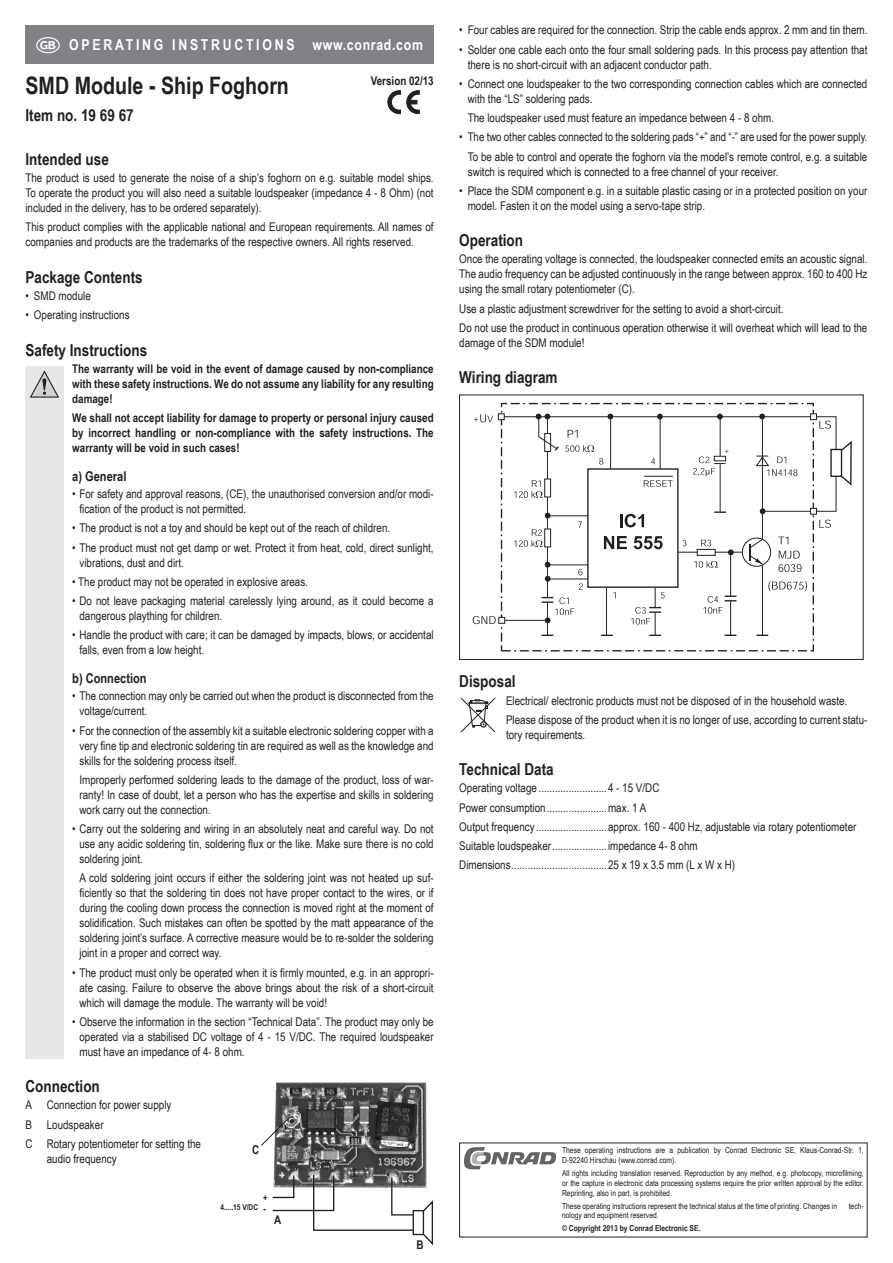
<style>
.page{position:relative;width:893px;height:1263px;background:#fff}
.page>*{position:absolute;margin:0;border:0;box-sizing:border-box;transform-origin:0 0}
.t1{font:700 24px "Arial Narrow";color:#231f20}
.t2{font:700 16.5px "Arial Narrow";color:#231f20}
.t3{font:700 15px "Arial Narrow";letter-spacing:.18em;color:#fff}
.t4{font:700 13.5px "Arial Narrow";color:#231f20}
.t5{font:12px/15px "Arial Narrow";color:#231f20}
.t6{font:700 12px/15px "Arial Narrow";color:#231f20;text-align:justify}
.t7{font:700 9.45px/11.6px "Arial Narrow";color:#231f20}
.t8{font:8.25px/9.9px "Arial Narrow";color:#231f20}
.t9{font:700 8.25px "Arial Narrow";color:#231f20}
.t10{font:700 8.1px "Arial Narrow";color:#231f20}
</style>
<div class="page">
<div style="left:25px;top:366px;width:39px;height:692px;background:#e6e7e9"></div>
<svg style="left:30px;top:370px;width:29px;height:28px"></svg>
<img style="left:273px;top:1082px;width:154px;height:106px">
<svg style="left:272px;top:1173px;width:142px;height:59px"></svg>
<div style="left:413px;top:1210px;width:11px;height:25px;border:1px solid #231f20"></div>
<svg style="left:421px;top:1200px;width:12px;height:45px"></svg>
<svg style="left:261px;top:1117px;width:29px;height:29px"></svg>
<div style="left:810px;top:413px;width:7px;height:7px;border:1px solid #231f20"></div>
<div style="left:459px;top:395px;width:404px;height:265px;border:1px solid #231f20"></div>
<svg style="left:473px;top:414px;width:379px;height:222px"></svg>
<svg style="left:460px;top:697px;width:36px;height:36px"></svg>
<div style="left:25px;top:26px;width:409px;height:38px;background:#808285"></div>
<svg style="left:388px;top:90px;width:31px;height:24px"></svg>
<svg style="left:464px;top:1147px;width:92px;height:22px"></svg>
<p class="t3" style="left:69px;top:36px;width:355px">OPERATING INSTRUCTIONS www.conrad.com</p>
<h1 class="t1" style="left:25px;top:71px;width:265px">SMD Module - Ship Foghorn</h1>
<h2 class="t2" style="left:25px;top:105px;width:110px">Item no. 19 69 67</h2>
<p class="t6" style="left:371px;top:73px;width:64px">Version 02/13</p>
<h2 class="t2" style="left:25px;top:150px;width:85px">Intended use</h2>
<p class="t5" style="left:25px;top:170px;width:410px;text-align:justify">The product is used to generate the noise of a ship’s foghorn on e.g. suitable model ships.<br>To operate the product you will also need a suitable loudspeaker (impedance 4 - 8 Ohm) (not included in the delivery, has to be ordered separately).</p>
<p class="t5" style="left:25px;top:219px;width:410px">This product complies with the applicable national and European requirements. All names of companies and products are the trademarks of the respective owners. All rights reserved.</p>
<h2 class="t2" style="left:25px;top:267px;width:119px">Package Contents</h2>
<p class="t5" style="left:25px;top:288px;width:67px">• SMD module</p>
<p class="t5" style="left:25px;top:307px;width:106px">• Operating instructions</p>
<h2 class="t2" style="left:25px;top:340px;width:123px">Safety Instructions</h2>
<p class="t6" style="left:72px;top:361px;width:363px">The warranty will be void in the event of damage caused by non-compliance with these safety instructions. We do not assume any liability for any resulting damage!</p>
<p class="t6" style="left:72px;top:410px;width:363px">We shall not accept liability for damage to property or personal injury caused by incorrect handling or non-compliance with the safety instructions. The warranty will be void in such cases!</p>
<p class="t4" style="left:72px;top:468px;width:56px">a) General</p>
<p class="t5" style="left:79px;top:486px;width:356px;text-indent:-7px">• For safety and approval reasons, (CE), the unauthorised conversion and/or modi&shy;fication of the product is not permitted.</p>
<p class="t5" style="left:72px;top:520px;width:319px">• The product is not a toy and should be kept out of the reach of children.</p>
<p class="t5" style="left:79px;top:540px;width:356px;text-indent:-7px">• The product must not get damp or wet. Protect it from heat, cold, direct sunlight, vibrations, dust and dirt.</p>
<p class="t5" style="left:72px;top:574px;width:237px">• The product may not be operated in explosive areas.</p>
<p class="t5" style="left:79px;top:593px;width:356px;text-indent:-7px">• Do not leave packaging material carelessly lying around, as it could become a dangerous plaything for children.</p>
<p class="t5" style="left:79px;top:627px;width:356px;text-indent:-7px">• Handle the product with care; it can be damaged by impacts, blows, or accidental falls, even from a low height.</p>
<p class="t4" style="left:72px;top:671px;width:76px">b) Connection</p>
<p class="t5" style="left:79px;top:688px;width:356px;text-indent:-7px">• The connection may only be carried out when the product is disconnected from the voltage/current.</p>
<p class="t5" style="left:79px;top:723px;width:356px;text-align:justify;text-indent:-7px">• For the connection of the assembly kit a suitable electronic soldering copper with a very fine tip and electronic soldering tin are required as well as the knowledge and skills for the soldering process itself.</p>
<p class="t5" style="left:79px;top:772px;width:356px;text-align:justify">Improperly performed soldering leads to the damage of the product, loss of war&shy;ranty! In case of doubt, let a person who has the expertise and skills in soldering work carry out the connection.</p>
<p class="t5" style="left:79px;top:821px;width:356px;text-align:justify;text-indent:-7px">• Carry out the soldering and wiring in an absolutely neat and careful way. Do not use any acidic soldering tin, soldering flux or the like. Make sure there is no cold soldering joint.</p>
<p class="t5" style="left:79px;top:870px;width:356px;text-align:justify">A cold soldering joint occurs if either the soldering joint was not heated up suf&shy;ficiently so that the soldering tin does not have proper contact to the wires, or if during the cooling down process the connection is moved right at the moment of solidification. Such mistakes can often be spotted by the matt appearance of the soldering joint’s surface. A corrective measure would be to re-solder the soldering joint in a proper and correct way.</p>
<p class="t5" style="left:79px;top:965px;width:356px;text-align:justify;text-indent:-7px">• The product must only be operated when it is firmly mounted, e.g. in an appropri&shy;ate casing. Failure to observe the above brings about the risk of a short-circuit which will damage the module. The warranty will be void!</p>
<p class="t5" style="left:79px;top:1014px;width:356px;text-align:justify;text-indent:-7px">• Observe the information in the section “Technical Data”. The product may only be operated via a stabilised DC voltage of 4 - 15 V/DC. The required loudspeaker must have an impedance of 4- 8 ohm.</p>
<h2 class="t2" style="left:25px;top:1077px;width:76px">Connection</h2>
<p class="t5" style="left:25px;top:1095px;width:177px;line-height:19.2px">A Connection for power supply<br>B Loudspeaker<br>C Rotary potentiometer for setting the</p>
<p class="t5" style="left:47px;top:1151px;width:72px">audio frequency</p>
<p class="t6" style="left:252px;top:1142px;width:9px">C</p>
<p class="t7" style="left:263px;top:1191px;width:6px">+ -</p>
<p class="t10" style="left:220px;top:1202px;width:39px">4.....15 V/DC</p>
<p class="t6" style="left:274px;top:1212px;width:9px">A</p>
<p class="t6" style="left:416px;top:1237px;width:9px">B</p>
<p class="t5" style="left:459px;top:22px;width:410px">• Four cables are required for the connection. Strip the cable ends approx. 2 mm and tin them.</p>
<p class="t5" style="left:468px;top:42px;width:401px;text-indent:-9px">• Solder one cable each onto the four small soldering pads. In this process pay attention that there is no short-circuit with an adjacent conductor path.</p>
<p class="t5" style="left:468px;top:76px;width:401px;text-indent:-9px">• Connect one loudspeaker to the two corresponding connection cables which are connected with the “LS” soldering pads.</p>
<p class="t5" style="left:468px;top:110px;width:308px">The loudspeaker used must feature an impedance between 4 - 8 ohm.</p>
<p class="t5" style="left:459px;top:127px;width:410px;line-height:19.2px;text-align:right">• The two other cables connected to the soldering pads “+” and “-” are used for the power supply.<br>To be able to control and operate the foghorn via the model’s remote control, e.g. a suitable</p>
<p class="t5" style="left:468px;top:164px;width:312px">switch is required which is connected to a free channel of your receiver.</p>
<p class="t5" style="left:468px;top:183px;width:401px;text-indent:-9px">• Place the SDM component e.g. in a suitable plastic casing or in a protected position on your model. Fasten it on the model using a servo-tape strip.</p>
<h2 class="t2" style="left:459px;top:231px;width:65px">Operation</h2>
<p class="t5" style="left:459px;top:252px;width:410px;text-align:justify">Once the operating voltage is connected, the loudspeaker connected emits an acoustic signal.<br>The audio frequency can be adjusted continuously in the range between approx. 160 to 400 Hz using the small rotary potentiometer (C).</p>
<p class="t5" style="left:459px;top:299px;width:410px;line-height:19.2px">Use a plastic adjustment screwdriver for the setting to avoid a short-circuit.<br>Do not use the product in continuous operation otherwise it will overheat which will lead to the</p>
<p class="t5" style="left:459px;top:335px;width:127px">damage of the SDM module!</p>
<h2 class="t2" style="left:459px;top:368px;width:100px">Wiring diagram</h2>
<h2 class="t2" style="left:459px;top:672px;width:58px">Disposal</h2>
<p class="t5" style="left:506px;top:691px;width:363px;line-height:19.2px">Electrical/ electronic products must not be disposed of in the household waste.<br>Please dispose of the product when it is no longer of use, according to current statu-</p>
<p class="t5" style="left:506px;top:727px;width:81px">tory requirements.</p>
<h2 class="t2" style="left:459px;top:760px;width:96px">Technical Data</h2>
<p class="t5" style="left:459px;top:778px;width:399px;line-height:19.2px">Operating voltage .........................4 - 15 V/DC<br>Power consumption ......................max. 1 A<br>Output frequency ..........................approx. 160 - 400 Hz, adjustable via rotary potentiometer Suitable loudspeaker ....................impedance 4- 8 ohm<br>Dimensions ...................................25 x 19 x 3.5 mm (L x W x H)</p>
<p class="t8" style="left:562px;top:1145px;width:303px">These operating instructions are a publication by Conrad Electronic SE, Klaus-Conrad-Str. 1,<br>D-92240 Hirschau (www.conrad.com).</p>
<p class="t8" style="left:562px;top:1168px;width:303px;text-align:justify">All rights including translation reserved. Reproduction by any method, e.g. photocopy, microfilming, or the capture in electronic data processing systems require the prior written approval by the editor.<br>Reprinting, also in part, is prohibited.</p>
<p class="t8" style="left:562px;top:1201px;width:277px">These operating instructions represent the technical status at the time of printing. Changes in</p>
<p class="t8" style="left:849px;top:1201px;width:17px">tech-</p>
<p class="t8" style="left:562px;top:1211px;width:98px">nology and equipment reserved.</p>
<p class="t9" style="left:562px;top:1224px;width:140px">© Copyright 2013 by Conrad Electronic SE.</p>
</div>
